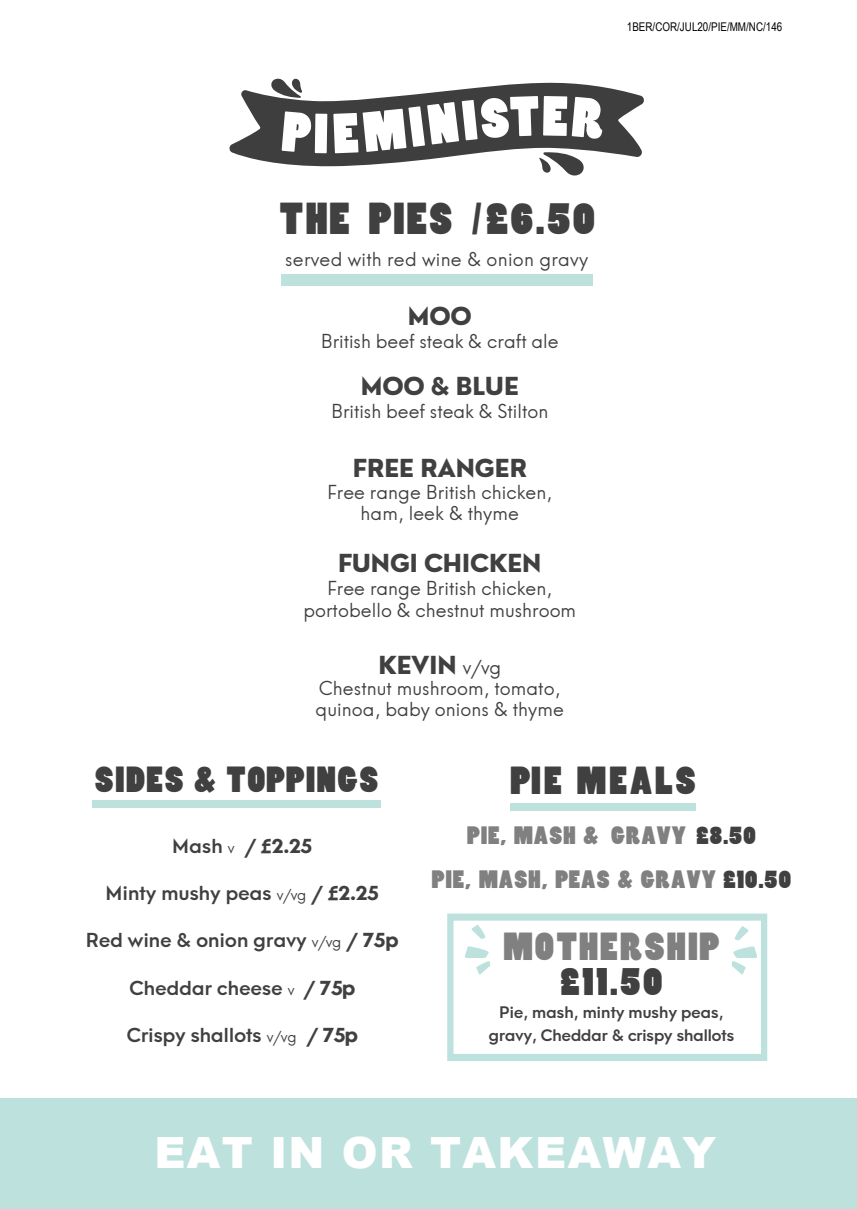
<style>
.page{position:relative;width:857px;height:1209px;background:#fff}
.page>*{position:absolute;margin:0;border:0;box-sizing:border-box;transform-origin:0 0}
.t1{font:900 43px "Arial";letter-spacing:.035em;color:#fff}
.t2{font:43px "Pieplar";letter-spacing:.035em;color:#404040}
.t3{font:37.8px "Pieplar";letter-spacing:.05em;color:#404040}
.t4{font:37.8px "Pieplar";letter-spacing:.035em;color:#808080}
.t5{font:35px "Pieplar";letter-spacing:.025em;color:#404040}
.t6{font:24.2px/44.4px "Pieplar";letter-spacing:.02em;color:#808080;text-align:center}
.t7{font:700 24.2px "Neo Hans";letter-spacing:.005em;color:#404040}
.t8{font:18.8px/20.4px "Neo Hans";letter-spacing:.005em;color:#404040;text-align:center}
.t9{font:500 18.8px "Neo Hans";letter-spacing:.015em;color:#404040}
.t10{font:700 18.8px "Neo Hans";color:#404040}
.t11{font:500 15.6px/22.2px "Neo Hans";letter-spacing:.01em;color:#404040;text-align:center}
.ingredient_text{font:12px "Arial Narrow";color:#000}
.s1{font-weight:400;font-size:18.8px}
.s2{font-weight:500}
.s3{font-weight:400;font-size:14.8px}
.s4{font-weight:700}
.s5{color:#404040}
</style>
<div class="page">
<div style="left:0;top:1097px;width:856px;height:112px;background:#bde2de"></div>
<svg style="left:229px;top:78px;width:415px;height:98px"></svg>
<div style="left:281px;top:274px;width:311px;height:11px;background:#bde2de"></div>
<div style="left:447px;top:914px;width:320px;height:147px;border:7px solid #bde2de"></div>
<div style="left:509px;top:803px;width:186px;height:7px;background:#bde2de"></div>
<div style="left:93px;top:800px;width:288px;height:8px;background:#bde2de"></div>
<svg style="left:471px;top:925px;width:14px;height:14px"></svg>
<svg style="left:465px;top:946px;width:25px;height:28px"></svg>
<svg style="left:734px;top:926px;width:14px;height:14px"></svg>
<svg style="left:731px;top:946px;width:26px;height:28px"></svg>
<p class="ingredient_text" style="left:626px;top:18px;width:157px">1BER/COR/JUL20/PIE/MM/NC/146</p>
<p class="t2" style="left:279px;top:200px;width:317px">THE PIES /£6.50</p>
<p class="t8" style="left:285px;top:249px;width:304px">served with red wine &amp; onion gravy</p>
<p class="t7" style="left:408px;top:302px;width:65px">MOO</p>
<p class="t8" style="left:320px;top:331px;width:239px">British beef steak &amp; craft ale</p>
<p class="t7" style="left:360px;top:372px;width:159px">MOO &amp; BLUE</p>
<p class="t8" style="left:331px;top:401px;width:219px">British beef steak &amp; Stilton</p>
<p class="t7" style="left:352px;top:453px;width:175px">FREE RANGER</p>
<p class="t8" style="left:327px;top:483px;width:227px">Free range British chicken, ham, leek &amp; thyme</p>
<p class="t7" style="left:338px;top:549px;width:205px">FUNGI CHICKEN</p>
<p class="t8" style="left:303px;top:578px;width:274px;line-height:21.8px">Free range British chicken, portobello &amp; chestnut mushroom</p>
<p class="t7" style="left:378px;top:651px;width:124px">KEVIN <span class="s1">v/vg</span></p>
<p class="t8" style="left:315px;top:679px;width:250px;text-align:left">Chestnut mushroom, tomato, quinoa, baby onions &amp; thyme</p>
<p class="t5" style="left:94px;top:764px;width:286px">SIDES &amp; TOPPINGS</p>
<p class="t10" style="left:172px;top:835px;width:141px"><span class="s2">Mash</span> <span class="s3">v</span> / £2.25</p>
<p class="t9" style="left:106px;top:882px;width:275px">Minty mushy peas <span class="s3">v/vg</span> <span class="s4">/ £2.25</span></p>
<p class="t9" style="left:86px;top:929px;width:314px">Red wine &amp; onion gravy <span class="s3">v/vg</span> <span class="s4">/ 75p</span></p>
<p class="t9" style="left:129px;top:976px;width:227px">Cheddar cheese <span class="s3">v</span> <span class="s4">/ 75p</span></p>
<p class="t9" style="left:127px;top:1024px;width:232px">Crispy shallots <span class="s3">v/vg</span> <span class="s4">/ 75p</span></p>
<p class="t3" style="left:510px;top:764px;width:187px">PIE MEALS</p>
<p class="t6" style="left:432px;top:814px;width:361px">PIE, MASH &amp; GRAVY <span class="s5">£8.50<br></span>PIE, MASH, PEAS &amp; GRAVY <span class="s5">£10.50</span></p>
<h2 class="t4" style="left:503px;top:931px;width:218px">MOTHERSHIP</h2>
<h2 class="t3" style="left:560px;top:965px;width:104px">£11.50</h2>
<p class="t11" style="left:488px;top:1002px;width:247px">Pie, mash, minty mushy peas, gravy, Cheddar &amp; crispy shallots</p>
<p class="t1" style="left:154px;top:1121px;width:563px">EAT IN OR TAKEAWAY</p>
</div>
